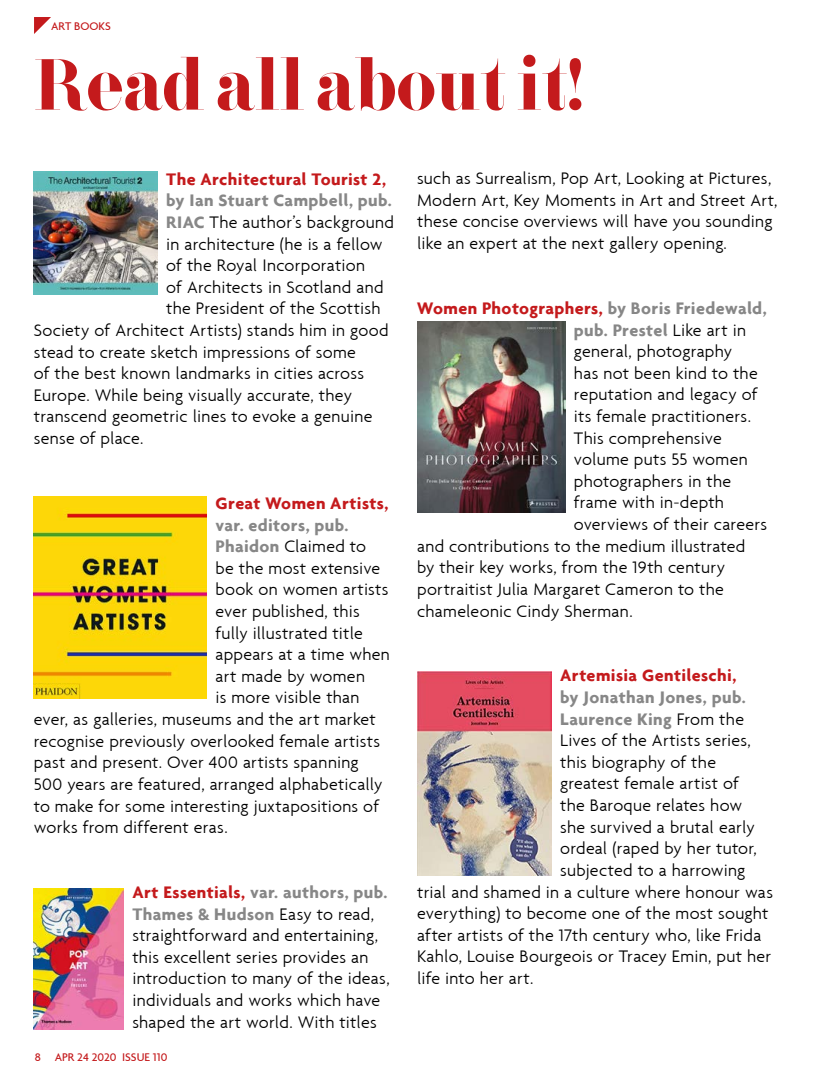
<style>
.page{position:relative;width:830px;height:1085px;background:#fff}
.page>*{position:absolute;margin:0;border:0;box-sizing:border-box;transform-origin:0 0}
.t1{font:800 72px "F Bella";color:#c41a1c}
.t2{font:300 18px/21.6px "Agenda";letter-spacing:.01em;color:#000}
.t3{font:700 18px "Agenda";letter-spacing:.02em;color:#c41a1c}
.t4{font:700 18px "Agenda";letter-spacing:.02em;color:#878787}
.t5{font:500 12px "Agenda";color:#c41a1c}
.s1{font-weight:700;color:#878787}
.s2{font-weight:700;color:#c41a1c}
.s3{color:#878787}
.s4{font-weight:300;color:#000}
</style>
<div class="page">
<svg style="left:34px;top:17px;width:17px;height:17px"></svg>
<img style="left:34px;top:496px;width:173px;height:202px">
<img style="left:34px;top:888px;width:90px;height:141px">
<img style="left:417px;top:321px;width:148px;height:191px">
<img style="left:417px;top:671px;width:134px;height:203px">
<img style="left:34px;top:171px;width:124px;height:123px">
<p class="t5" style="left:51px;top:19px;width:61px">ART BOOKS</p>
<h1 class="t1" style="left:34px;top:43px;width:550px">Read all about it!</h1>
<p class="t3" style="left:166px;top:168px;width:221px">The Architectural Tourist 2,</p>
<p class="t4" style="left:166px;top:189px;width:227px">by Ian Stuart Campbell, pub.</p>
<p class="t2" style="left:166px;top:211px;width:229px"><span class="s1">RIAC</span> The author’s background</p>
<p class="t2" style="left:166px;top:232px;width:218px">in architecture (he is a fellow</p>
<p class="t2" style="left:166px;top:254px;width:200px">of the Royal Incorporation</p>
<p class="t2" style="left:166px;top:276px;width:219px">of Architects in Scotland and</p>
<p class="t2" style="left:166px;top:297px;width:216px">the President of the Scottish</p>
<p class="t2" style="left:34px;top:319px;width:356px">Society of Architect Artists) stands him in good</p>
<p class="t2" style="left:34px;top:340px;width:323px">stead to create sketch impressions of some</p>
<p class="t2" style="left:34px;top:362px;width:332px">of the best known landmarks in cities across</p>
<p class="t2" style="left:34px;top:384px;width:319px">Europe. While being visually accurate, they</p>
<p class="t2" style="left:34px;top:405px;width:340px">transcend geometric lines to evoke a genuine</p>
<p class="t2" style="left:34px;top:427px;width:111px">sense of place.</p>
<p class="t3" style="left:215px;top:492px;width:174px">Great Women Artists,</p>
<p class="t4" style="left:215px;top:513px;width:134px">var. editors, pub.</p>
<p class="t2" style="left:215px;top:535px;width:152px"><span class="s1">Phaidon</span> Claimed to</p>
<p class="t2" style="left:215px;top:556px;width:166px">be the most extensive</p>
<p class="t2" style="left:215px;top:578px;width:174px">book on women artists</p>
<p class="t2" style="left:215px;top:600px;width:146px">ever published, this</p>
<p class="t2" style="left:215px;top:621px;width:149px">fully illustrated title</p>
<p class="t2" style="left:215px;top:643px;width:176px">appears at a time when</p>
<p class="t2" style="left:215px;top:664px;width:151px">art made by women</p>
<p class="t2" style="left:215px;top:686px;width:145px">is more visible than</p>
<p class="t2" style="left:34px;top:708px;width:343px">ever, as galleries, museums and the art market</p>
<p class="t2" style="left:34px;top:729px;width:347px">recognise previously overlooked female artists</p>
<p class="t2" style="left:34px;top:751px;width:326px">past and present. Over 400 artists spanning</p>
<p class="t2" style="left:34px;top:772px;width:350px">500 years are featured, arranged alphabetically</p>
<p class="t2" style="left:34px;top:794px;width:346px">to make for some interesting juxtapositions of</p>
<p class="t2" style="left:34px;top:816px;width:195px">works from different eras.</p>
<p class="t2" style="left:132px;top:880px;width:259px"><span class="s2">Art Essentials,</span> <span class="s1">var. authors, pub.<br>Thames &amp; Hudson</span> Easy to read, straightforward and entertaining, this excellent series provides an introduction to many of the ideas, individuals and works which have shaped the art world. With titles</p>
<p class="t5" style="left:35px;top:1049px;width:134px">8 APR 24 2020 ISSUE 110</p>
<p class="t2" style="left:417px;top:167px;width:362px">such as Surrealism, Pop Art, Looking at Pictures, Modern Art, Key Moments in Art and Street Art, these concise overviews will have you sounding like an expert at the next gallery opening.</p>
<p class="t3" style="left:417px;top:297px;width:351px">Women Photographers, <span class="s3">by Boris Friedewald,</span></p>
<p class="t4" style="left:573px;top:318px;width:173px">pub. Prestel <span class="s4">Like art in</span></p>
<p class="t2" style="left:573px;top:340px;width:160px">general, photography</p>
<p class="t2" style="left:573px;top:362px;width:185px">has not been kind to the</p>
<p class="t2" style="left:573px;top:383px;width:185px">reputation and legacy of</p>
<p class="t2" style="left:573px;top:405px;width:178px">its female practitioners.</p>
<p class="t2" style="left:573px;top:426px;width:149px">This comprehensive</p>
<p class="t2" style="left:573px;top:448px;width:175px">volume puts 55 women</p>
<p class="t2" style="left:573px;top:470px;width:159px">photographers in the</p>
<p class="t2" style="left:573px;top:491px;width:151px">frame with in-depth</p>
<p class="t2" style="left:573px;top:513px;width:195px">overviews of their careers</p>
<p class="t2" style="left:417px;top:534px;width:329px">and contributions to the medium illustrated</p>
<p class="t2" style="left:417px;top:556px;width:309px">by their key works, from the 19th century</p>
<p class="t2" style="left:417px;top:578px;width:308px">portraitist Julia Margaret Cameron to the</p>
<p class="t2" style="left:417px;top:599px;width:217px">chameleonic Cindy Sherman.</p>
<p class="t3" style="left:560px;top:664px;width:178px">Artemisia Gentileschi,</p>
<p class="t4" style="left:560px;top:686px;width:187px">by Jonathan Jones, pub.</p>
<p class="t4" style="left:560px;top:707px;width:185px">Laurence King <span class="s4">From the</span></p>
<p class="t2" style="left:560px;top:729px;width:192px">Lives of the Artists series,</p>
<p class="t2" style="left:560px;top:750px;width:157px">this biography of the</p>
<p class="t2" style="left:560px;top:772px;width:180px">greatest female artist of</p>
<p class="t2" style="left:560px;top:794px;width:184px">the Baroque relates how</p>
<p class="t2" style="left:560px;top:815px;width:196px">she survived a brutal early</p>
<p class="t2" style="left:560px;top:837px;width:198px">ordeal (raped by her tutor,</p>
<p class="t2" style="left:560px;top:858px;width:187px">subjected to a harrowing</p>
<p class="t2" style="left:417px;top:880px;width:357px">trial and shamed in a culture where honour was</p>
<p class="t2" style="left:417px;top:902px;width:353px">everything) to become one of the most sought</p>
<p class="t2" style="left:417px;top:923px;width:345px">after artists of the 17th century who, like Frida</p>
<p class="t2" style="left:417px;top:945px;width:355px">Kahlo, Louise Bourgeois or Tracey Emin, put her</p>
<p class="t2" style="left:417px;top:966px;width:118px">life into her art.</p>
</div>
